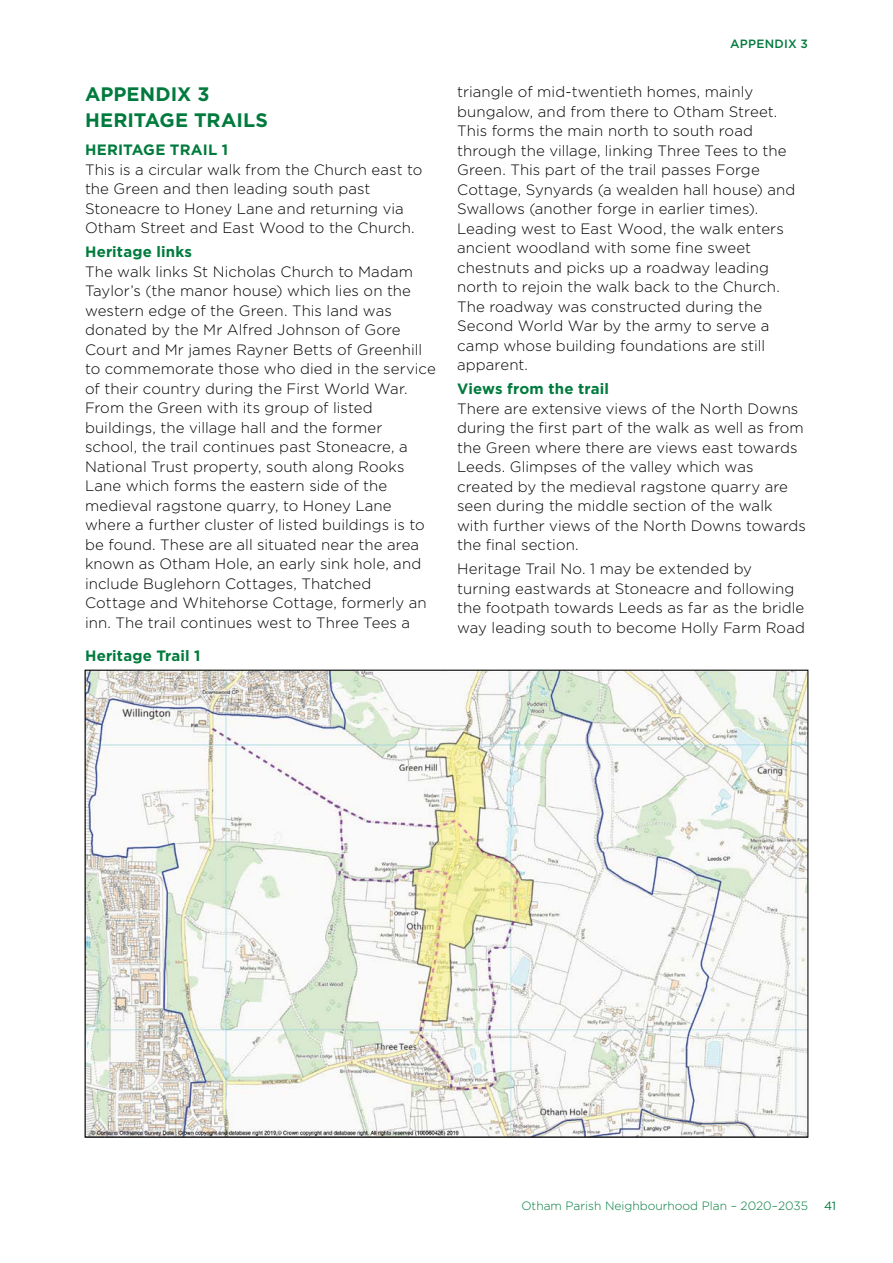
<style>
.page{position:relative;width:893px;height:1263px;background:#fff}
.page>*{position:absolute;margin:0;border:0;box-sizing:border-box;transform-origin:0 0}
.t1{font:700 19.5px/26.7px "Gotham";letter-spacing:.005em;color:#007b3d}
.t2{font:300 15px/19.5px "Gotham";letter-spacing:.005em;color:#000}
.t3{font:700 15px "Gotham";letter-spacing:.01em;color:#007b3d}
.t4{font:300 12px "Gotham";color:#007b3d}
.t5{font:500 12px "Gotham";letter-spacing:.02em;color:#007b3d}
.t6{font:12px "Gotham";color:#007b3d}
</style>
<div class="page">
<img style="left:87px;top:672px;width:719px;height:463px">
<h1 class="t1" style="left:85px;top:80px;width:184px">APPENDIX 3<br>HERITAGE TRAILS</h1>
<p class="t3" style="left:85px;top:140px;width:145px">HERITAGE TRAIL 1</p>
<p class="t2" style="left:85px;top:159px;width:339px">This is a circular walk from the Church east to the Green and then leading south past Stoneacre to Honey Lane and returning via Otham Street and East Wood to the Church.</p>
<p class="t3" style="left:85px;top:242px;width:109px">Heritage links</p>
<p class="t2" style="left:85px;top:261px;width:352px">The walk links St Nicholas Church to Madam Taylor’s (the manor house) which lies on the western edge of the Green. This land was donated by the Mr Alfred Johnson of Gore Court and Mr james Rayner Betts of Greenhill to commemorate those who died in the service of their country during the First World War.<br>From the Green with its group of listed buildings, the village hall and the former school, the trail continues past Stoneacre, a National Trust property, south along Rooks Lane which forms the eastern side of the medieval ragstone quarry, to Honey Lane where a further cluster of listed buildings is to be found. These are all situated near the area known as Otham Hole, an early sink hole, and include Buglehorn Cottages, Thatched<br>Cottage and Whitehorse Cottage, formerly an inn. The trail continues west to Three Tees a</p>
<p class="t3" style="left:85px;top:645px;width:117px">Heritage Trail 1</p>
<p class="t5" style="left:730px;top:36px;width:79px">APPENDIX 3</p>
<p class="t2" style="left:457px;top:82px;width:340px">triangle of mid-twentieth homes, mainly bungalow, and from there to Otham Street.<br>This forms the main north to south road through the village, linking Three Tees to the Green. This part of the trail passes Forge Cottage, Synyards (a wealden hall house) and Swallows (another forge in earlier times).<br>Leading west to East Wood, the walk enters ancient woodland with some fine sweet chestnuts and picks up a roadway leading north to rejoin the walk back to the Church.<br>The roadway was constructed during the Second World War by the army to serve a camp whose building foundations are still apparent.</p>
<p class="t3" style="left:457px;top:379px;width:153px">Views from the trail</p>
<p class="t2" style="left:457px;top:398px;width:350px">There are extensive views of the North Downs during the first part of the walk as well as from the Green where there are views east towards Leeds. Glimpses of the valley which was created by the medieval ragstone quarry are seen during the middle section of the walk with further views of the North Downs towards the final section.</p>
<p class="t2" style="left:457px;top:559px;width:349px">Heritage Trail No. 1 may be extended by turning eastwards at Stoneacre and following the footpath towards Leeds as far as the bridle way leading south to become Holly Farm Road</p>
<p class="t4" style="left:521px;top:1198px;width:288px">Otham Parish Neighbourhood Plan – 2020–2035</p>
<p class="t6" style="left:824px;top:1198px;width:14px">41</p>
</div>
